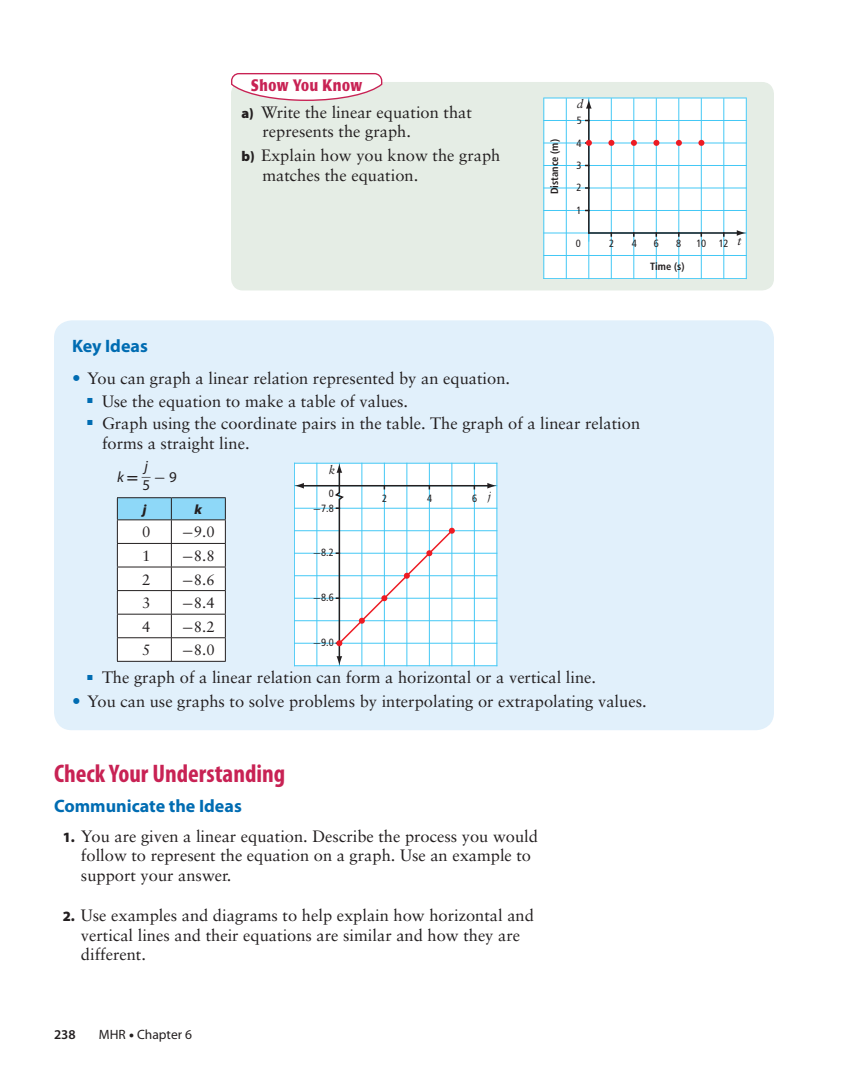
<style>
.page{position:relative;width:864px;height:1080px;background:#fff}
.page>*{position:absolute;margin:0;border:0;box-sizing:border-box;transform-origin:0 0}
.t1{font:700 condensed 25.5px "Myriad Pro";color:#c82254}
.t2{font:700 18px "Myriad Pro";color:#006cb2}
.t3{font:16.5px/19.5px "Sabon";color:#231f20}
.t4{font:700 16.35px "Poppl Laudatio";letter-spacing:.04em;color:#c82254;scale:.8 1}
.t5{font:15px "Sabon";color:#231f20}
.t6{font:italic 15px "Myriad Pro";color:#231f20}
.t7{font:15px "Uni Math";color:#231f20}
.t8{font:15px "Myriad Pro";color:#231f20}
.t9{font:13.5px "Myriad Pro";color:#231f20}
.t10{font:600 13.5px "Myriad Pro";color:#231f20}
.t11{font:italic 900 13.5px "Myriad Pro";color:#231f20}
.t12{font:12.75px "Myriad Pro";color:#231f20;scale:.71 1}
.t13{font:italic 12px "Sabon";color:#231f20}
.t14{font:condensed 10.5px "Frutiger";color:#231f20}
.t15{font:700 condensed 10.5px "Frutiger";color:#231f20}
.s1{font-family:"Myriad Pro";font-weight:900;font-size:14.25px}
.s2{font-size:17.25px;color:#006cb2}
.s3{font-family:"Uni Math";font-weight:700;font-style:normal}
.s4{font-family:"Myriad Pro"}
.s5{font-family:"Uni Math"}
.s6{font-family:"Uni Math";font-stretch:normal}
.s7{font-weight:900}
</style>
<div class="page">
<div style="left:231px;top:82px;width:543px;height:208px;background:#e5ede5;border-radius:12px"></div>
<svg style="left:231px;top:73px;width:151px;height:28px"></svg>
<div style="left:544px;top:98px;width:202px;height:181px;background:#fff"></div>
<hr style="left:544px;top:143px;width:202px;height:1px;background:#44c8f5">
<hr style="left:544px;top:120px;width:202px;height:1px;background:#44c8f5">
<hr style="left:678px;top:99px;width:1px;height:180px;background:#44c8f5">
<hr style="left:701px;top:99px;width:1px;height:180px;background:#44c8f5">
<hr style="left:656px;top:99px;width:1px;height:180px;background:#44c8f5">
<hr style="left:633px;top:99px;width:1px;height:180px;background:#44c8f5">
<hr style="left:611px;top:99px;width:1px;height:180px;background:#44c8f5">
<hr style="left:723px;top:99px;width:1px;height:180px;background:#44c8f5">
<hr style="left:544px;top:210px;width:202px;height:1px;background:#44c8f5">
<hr style="left:544px;top:188px;width:202px;height:1px;background:#44c8f5">
<hr style="left:544px;top:165px;width:202px;height:1px;background:#44c8f5">
<hr style="left:544px;top:255px;width:202px;height:1px;background:#44c8f5">
<hr style="left:544px;top:233px;width:202px;height:1px;background:#44c8f5">
<hr style="left:544px;top:278px;width:202px;height:1px;background:#44c8f5">
<hr style="left:544px;top:98px;width:202px;height:1px;background:#44c8f5">
<hr style="left:566px;top:99px;width:1px;height:180px;background:#44c8f5">
<hr style="left:588px;top:98px;width:1px;height:181px;background:#44c8f5">
<hr style="left:543px;top:99px;width:1px;height:180px;background:#44c8f5">
<hr style="left:746px;top:99px;width:1px;height:180px;background:#44c8f5">
<hr style="left:588px;top:107px;width:2px;height:126px;background:#231f20">
<svg style="left:586px;top:99px;width:6px;height:10px"></svg>
<hr style="left:589px;top:232px;width:150px;height:2px;background:#231f20">
<svg style="left:737px;top:230px;width:9px;height:6px"></svg>
<svg style="left:586px;top:140px;width:6px;height:6px"></svg>
<svg style="left:608px;top:140px;width:6px;height:6px"></svg>
<svg style="left:631px;top:140px;width:6px;height:6px"></svg>
<svg style="left:653px;top:140px;width:6px;height:6px"></svg>
<svg style="left:676px;top:140px;width:6px;height:6px"></svg>
<svg style="left:698px;top:140px;width:6px;height:6px"></svg>
<div style="left:54px;top:320px;width:720px;height:410px;background:#e1f0fb;border-radius:18px"></div>
<div style="left:294px;top:463px;width:203px;height:203px;background:#fff"></div>
<hr style="left:294px;top:530px;width:203px;height:1px;background:#44c8f5">
<hr style="left:294px;top:553px;width:203px;height:1px;background:#44c8f5">
<hr style="left:294px;top:575px;width:203px;height:1px;background:#44c8f5">
<hr style="left:294px;top:598px;width:203px;height:1px;background:#44c8f5">
<hr style="left:294px;top:620px;width:203px;height:1px;background:#44c8f5">
<hr style="left:294px;top:643px;width:203px;height:1px;background:#44c8f5">
<hr style="left:294px;top:665px;width:203px;height:1px;background:#44c8f5">
<hr style="left:294px;top:508px;width:203px;height:1px;background:#44c8f5">
<hr style="left:294px;top:463px;width:203px;height:1px;background:#44c8f5">
<hr style="left:294px;top:463px;width:1px;height:203px;background:#44c8f5">
<hr style="left:316px;top:463px;width:1px;height:203px;background:#44c8f5">
<hr style="left:474px;top:463px;width:1px;height:203px;background:#44c8f5">
<hr style="left:496px;top:463px;width:1px;height:203px;background:#44c8f5">
<hr style="left:302px;top:485px;width:188px;height:1px;background:#231f20">
<svg style="left:487px;top:483px;width:10px;height:6px"></svg>
<svg style="left:294px;top:483px;width:10px;height:6px"></svg>
<svg style="left:333px;top:463px;width:122px;height:203px"></svg>
<hr style="left:117px;top:661px;width:109px;height:1px;background:#231f20">
<hr style="left:117px;top:497px;width:54px;height:1px;background:#231f20">
<hr style="left:171px;top:497px;width:55px;height:1px;background:#231f20">
<svg style="left:117px;top:498px;width:109px;height:163px;background:#e3ecf0"></svg>
<hr style="left:117px;top:519px;width:109px;height:1px;background:#231f20">
<p class="t4" style="left:251px;top:78px;width:141px">Show You Know</p>
<p class="t3" style="left:263px;top:104px;width:211px;text-indent:-21px"><span class="s1">a)</span> Write the linear equation that represents the graph.</p>
<p class="t3" style="left:263px;top:147px;width:239px;text-indent:-21px"><span class="s1">b)</span> Explain how you know the graph matches the equation.</p>
<p class="t15" style="left:550px;top:194px;width:56px;rotate:-90deg">Distance (m)</p>
<p class="t13" style="left:577px;top:99px;width:8px">d</p>
<p class="t14" style="left:577px;top:116px;width:7px">5</p>
<p class="t14" style="left:577px;top:139px;width:7px">4</p>
<p class="t14" style="left:577px;top:161px;width:7px">3</p>
<p class="t14" style="left:577px;top:183px;width:7px">2</p>
<p class="t14" style="left:577px;top:206px;width:7px">1</p>
<p class="t14" style="left:576px;top:239px;width:7px">0</p>
<p class="t14" style="left:609px;top:239px;width:7px">2</p>
<p class="t14" style="left:632px;top:239px;width:7px">4</p>
<p class="t14" style="left:654px;top:239px;width:7px">6</p>
<p class="t14" style="left:676px;top:239px;width:7px">8</p>
<p class="t14" style="left:696px;top:239px;width:34px">10 12</p>
<p class="t15" style="left:650px;top:262px;width:36px">Time (s)</p>
<p class="t13" style="left:738px;top:236px;width:5px">t</p>
<p class="t2" style="left:72px;top:339px;width:77px">Key Ideas</p>
<p class="t3" style="left:72px;top:370px;width:440px"><span class="s2">•</span> You can graph a linear relation represented by an equation.</p>
<p class="t3" style="left:87px;top:393px;width:323px"><sup>-</sup> Use the equation to make a table of values.</p>
<p class="t3" style="left:102px;top:415px;width:540px;text-indent:-15px"><sup>-</sup> Graph using the coordinate pairs in the table. The graph of a linear relation forms a straight line.</p>
<p class="t6" style="left:117px;top:471px;width:23px">k <span class="s3">=</span></p>
<p class="t12" style="left:142px;top:467px;width:14px"><sup>j</sup>_ _</p>
<p class="t8" style="left:142px;top:480px;width:9px">5</p>
<p class="t13" style="left:329px;top:465px;width:8px">k</p>
<p class="t7" style="left:154px;top:471px;width:24px">- <span class="s4">9</span></p>
<p class="t14" style="left:329px;top:489px;width:7px">0</p>
<p class="t13" style="left:488px;top:491px;width:5px">j</p>
<p class="t14" style="left:382px;top:494px;width:7px">2</p>
<p class="t14" style="left:427px;top:494px;width:7px">4</p>
<p class="t14" style="left:472px;top:494px;width:7px">6</p>
<p class="t11" style="left:142px;top:504px;width:6px">j</p>
<p class="t11" style="left:195px;top:504px;width:9px">k</p>
<p class="t5" style="left:142px;top:526px;width:10px">0</p>
<p class="t5" style="left:182px;top:526px;width:34px"><span class="s5">-</span>9.0</p>
<p class="t5" style="left:142px;top:550px;width:10px">1</p>
<p class="t5" style="left:182px;top:550px;width:34px"><span class="s5">-</span>8.8</p>
<p class="t5" style="left:142px;top:573px;width:10px">2</p>
<p class="t5" style="left:182px;top:573px;width:34px"><span class="s5">-</span>8.6</p>
<p class="t5" style="left:142px;top:597px;width:10px">3</p>
<p class="t5" style="left:182px;top:597px;width:34px"><span class="s5">-</span>8.4</p>
<p class="t5" style="left:142px;top:620px;width:10px">4</p>
<p class="t5" style="left:182px;top:620px;width:34px"><span class="s5">-</span>8.2</p>
<p class="t5" style="left:142px;top:644px;width:10px">5</p>
<p class="t5" style="left:182px;top:644px;width:34px"><span class="s5">-</span>8.0</p>
<p class="t3" style="left:87px;top:669px;width:511px"><sup>-</sup> The graph of a linear relation can form a horizontal or a vertical line.</p>
<p class="t3" style="left:72px;top:693px;width:576px"><span class="s2">•</span> You can use graphs to solve problems by interpolating or extrapolating values.</p>
<p class="t14" style="left:313px;top:504px;width:22px"><span class="s6">-</span>7.8</p>
<p class="t14" style="left:313px;top:548px;width:22px"><span class="s6">-</span>8.2</p>
<p class="t14" style="left:313px;top:593px;width:22px"><span class="s6">-</span>8.6</p>
<p class="t14" style="left:313px;top:638px;width:22px"><span class="s6">-</span>9.0</p>
<h1 class="t1" style="left:54px;top:764px;width:233px">Check Your Understanding</h1>
<p class="t2" style="left:54px;top:799px;width:189px">Communicate the Ideas</p>
<p class="t3" style="left:81px;top:828px;width:459px;text-indent:-18px"><span class="s1">1.</span> You are given a linear equation. Describe the process you would follow to represent the equation on a graph. Use an example to support your answer.</p>
<p class="t3" style="left:81px;top:907px;width:454px;text-indent:-18px"><span class="s1">2.</span> Use examples and diagrams to help explain how horizontal and vertical lines and their equations are similar and how they are different.</p>
<p class="t10" style="left:54px;top:1030px;width:23px">238</p>
<p class="t9" style="left:99px;top:1030px;width:95px">MHR <span class="s7">•</span> Chapter 6</p>
</div>
